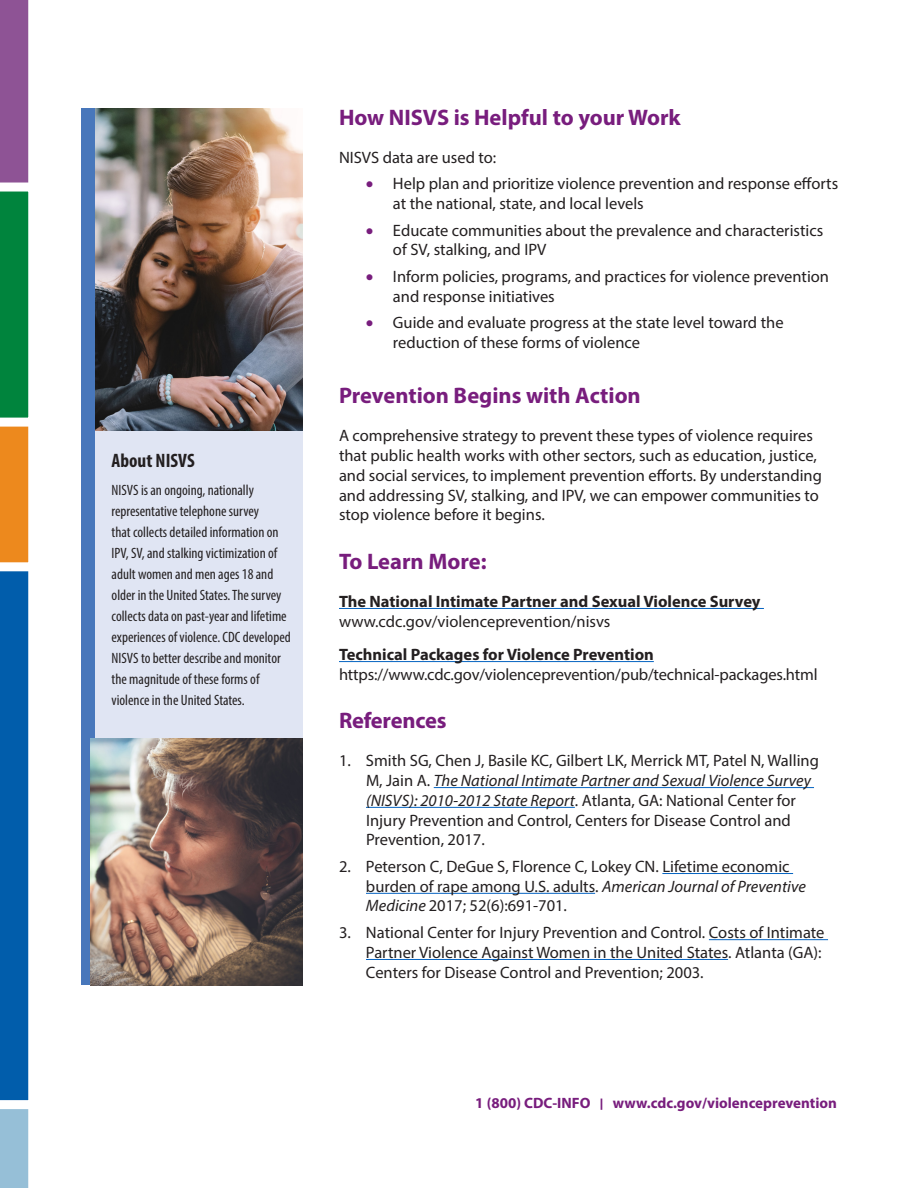
<style>
.page{position:relative;width:918px;height:1188px;background:#fff}
.page>*{position:absolute;margin:0;border:0;box-sizing:border-box;transform-origin:0 0}
.t1{font:700 22.5px "Myriad Pro";color:#781d7d}
.Sidebar_head{font:700 condensed 19.5px "Myriad Pro";color:#231f20}
.List_Paragraph{font:16.5px/19.8px "Myriad Pro";color:#231f20}
.t2{font:700 16.5px "Myriad Pro";color:#231f20}
.Sidebar_body{font:condensed 15px/21px "Myriad Pro";color:#231f20}
.Back_Cover_Text_copy{font:700 15px "Myriad Pro";color:#781d7d}
.s1{color:#781d7d}
.s2{font-style:italic}
.s3{font-size:11.25px}
</style>
<div class="page">
<svg style="left:0;top:0;width:29px;height:1188px;background:#47768a"></svg>
<hr style="left:339px;top:608px;width:425px;height:1px;background:#0563c1">
<hr style="left:339px;top:661px;width:315px;height:1px;background:#0563c1">
<hr style="left:434px;top:787px;width:380px;height:1px;background:#0563c1">
<hr style="left:366px;top:807px;width:209px;height:1px;background:#0563c1">
<hr style="left:662px;top:873px;width:131px;height:1px;background:#0563c1">
<hr style="left:366px;top:893px;width:229px;height:1px;background:#0563c1">
<hr style="left:709px;top:939px;width:119px;height:1px;background:#0563c1">
<hr style="left:366px;top:959px;width:362px;height:1px;background:#0563c1">
<div style="left:93px;top:109px;width:209px;height:876px;background:#e0e5f3"></div>
<img style="left:94px;top:108px;width:208px;height:323px">
<div style="left:81px;top:108px;width:13px;height:877px;background:#4877bb"></div>
<img style="left:91px;top:738px;width:211px;height:247px">
<p class="Sidebar_head" style="left:112px;top:448px;width:85px">About NISVS</p>
<p class="Sidebar_body" style="left:112px;top:479px;width:181px">NISVS is an ongoing, nationally representative telephone survey<br>that collects detailed information on IPV, SV, and stalking victimization of adult women and men ages 18 and older in the United States. The survey collects data on past-year and lifetime experiences of violence. CDC developed NISVS to better describe and monitor the magnitude of these forms of violence in the United States.</p>
<p class="t1" style="left:339px;top:103px;width:343px">How NISVS is Helpful to your Work</p>
<p class="List_Paragraph" style="left:339px;top:147px;width:159px">NISVS data are used to:</p>
<p class="List_Paragraph" style="left:393px;top:174px;width:447px;text-indent:-27px"><span class="s1">•</span> Help plan and prioritize violence prevention and response efforts at the national, state, and local levels</p>
<p class="List_Paragraph" style="left:393px;top:220px;width:432px;text-indent:-27px"><span class="s1">•</span> Educate communities about the prevalence and characteristics of SV, stalking, and IPV</p>
<p class="List_Paragraph" style="left:393px;top:266px;width:438px;text-indent:-27px"><span class="s1">•</span> Inform policies, programs, and practices for violence prevention and response initiatives</p>
<p class="List_Paragraph" style="left:393px;top:313px;width:392px;text-indent:-27px"><span class="s1">•</span> Guide and evaluate progress at the state level toward the reduction of these forms of violence</p>
<p class="t1" style="left:339px;top:381px;width:303px">Prevention Begins with Action</p>
<p class="List_Paragraph" style="left:339px;top:426px;width:484px">A comprehensive strategy to prevent these types of violence requires that public health works with other sectors, such as education, justice, and social services, to implement prevention efforts. By understanding and addressing SV, stalking, and IPV, we can empower communities to stop violence before it begins.</p>
<p class="t1" style="left:339px;top:547px;width:149px">To Learn More:</p>
<p class="t2" style="left:339px;top:591px;width:423px">The National Intimate Partner and Sexual Violence Survey</p>
<p class="List_Paragraph" style="left:339px;top:611px;width:273px">www.cdc.gov/violenceprevention/nisvs</p>
<p class="t2" style="left:339px;top:644px;width:316px">Technical Packages for Violence Prevention</p>
<p class="List_Paragraph" style="left:339px;top:664px;width:480px">https://www.cdc.gov/violenceprevention/pub/technical-packages.html</p>
<p class="t1" style="left:339px;top:706px;width:109px">References</p>
<p class="List_Paragraph" style="left:366px;top:750px;width:454px;text-indent:-27px">1. Smith SG, Chen J, Basile KC, Gilbert LK, Merrick MT, Patel N, Walling M, Jain A. <span class="s2">The National Intimate Partner and Sexual Violence Survey (NISVS): 2010-2012 State Report</span>. Atlanta, GA: National Center for Injury Prevention and Control, Centers for Disease Control and Prevention, 2017.</p>
<p class="List_Paragraph" style="left:366px;top:856px;width:441px;text-indent:-27px">2. Peterson C, DeGue S, Florence C, Lokey CN. Lifetime economic burden of rape among U.S. adults. <span class="s2">American Journal of Preventive<br>Medicine</span> 2017; 52(6):691-701.</p>
<p class="List_Paragraph" style="left:366px;top:922px;width:460px;text-indent:-27px">3. National Center for Injury Prevention and Control. Costs of Intimate<br>Partner Violence Against Women in the United States. Atlanta (GA):<br>Centers for Disease Control and Prevention; 2003.</p>
<p class="Back_Cover_Text_copy" style="left:475px;top:1094px;width:363px">1 (800) CDC-INFO <span class="s3">|</span> www.cdc.gov/violenceprevention</p>
</div>
